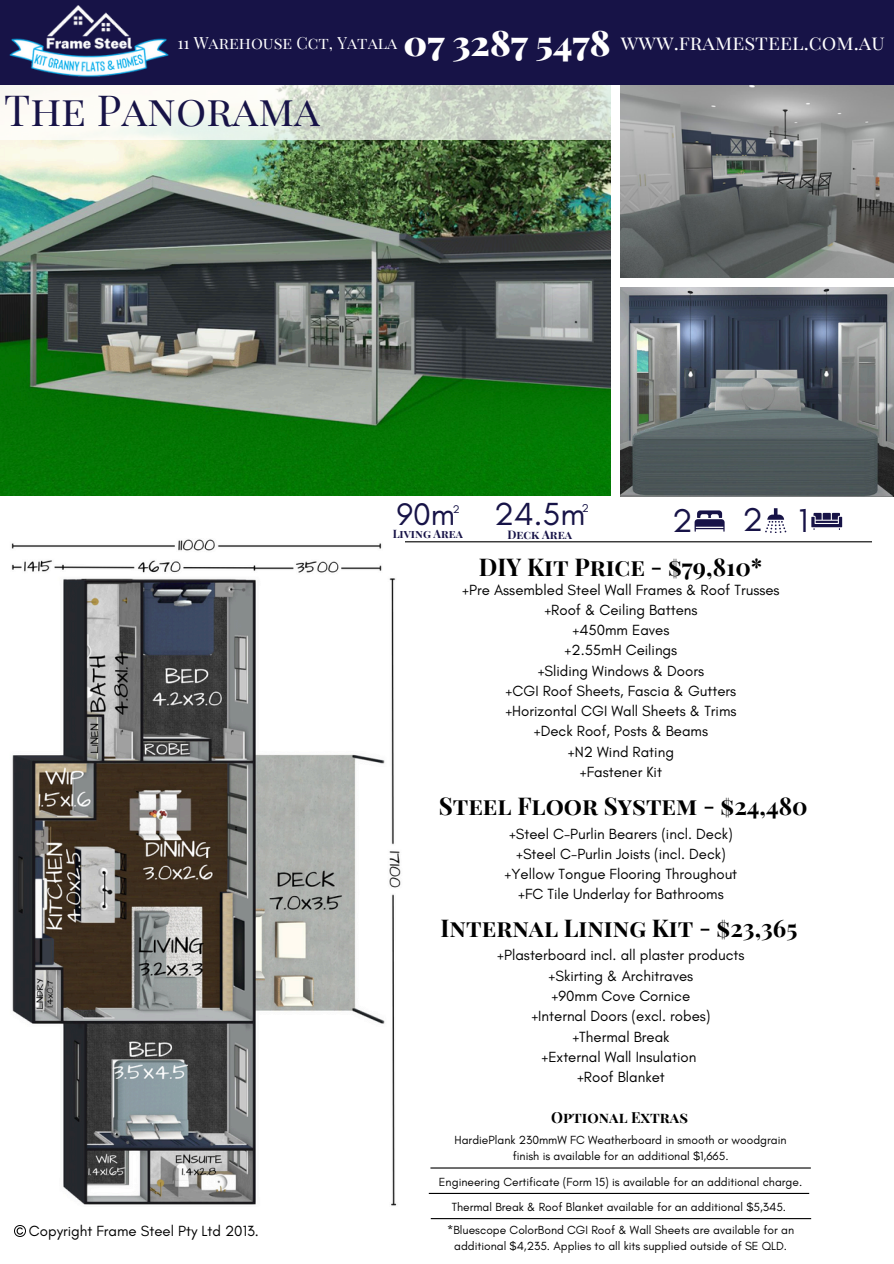
<style>
.page{position:relative;width:894px;height:1264px;background:#fff}
.page>*{position:absolute;margin:0;border:0;box-sizing:border-box;transform-origin:0 0}
.t1{font:42px "Playfair Display SC";color:#171347}
.t2{font:900 35.25px "Playfair Display";color:#fff}
.t3{font:33.6px "Glacial Indifference";color:#171347}
.t4{font:32.55px "Glacial Indifference";color:#171347}
.t5{font:31.8px "Glacial Indifference";color:#171347}
.t6{font:700 24px "Playfair Display SC";color:#000}
.t7{font:20.25px "Playfair Display SC";color:#fff}
.t8{font:16.5px "Playfair Display SC";color:#fff}
.t9{font:15px "Glacial Indifference";color:#000}
.t10{font:700 15px "Playfair Display SC";color:#000}
.t11{font:12px/16px "Glacial Indifference";color:#000;text-align:center}
.t12{font:700 11.7px "Playfair Display SC";color:#171347}
.t13{font:11.7px "Glacial Indifference";color:#171347}
.t14{font:700 11.4px "Playfair Display SC";color:#171347}
.t15{font:11.4px "Glacial Indifference";color:#171347}
</style>
<div class="page">
<img style="left:0;top:139px;width:610px;height:356px">
<img style="left:620px;top:85px;width:272px;height:192px">
<svg style="left:0;top:85px;width:610px;height:54px"></svg>
<div style="left:0;top:0;width:893px;height:85px;background:#171347"></div>
<img style="left:9px;top:5px;width:160px;height:72px">
<img style="left:620px;top:288px;width:272px;height:208px">
<hr style="left:381px;top:541px;width:490px;height:1px;background:#000">
<svg style="left:694px;top:510px;width:30px;height:21px"></svg>
<svg style="left:811px;top:513px;width:30px;height:17px"></svg>
<svg style="left:765px;top:508px;width:21px;height:25px"></svg>
<hr style="left:430px;top:1167px;width:380px;height:1px;background:#000">
<hr style="left:430px;top:1217px;width:380px;height:2px;background:#000">
<svg style="left:14px;top:1225px;width:12px;height:11px"></svg>
<img style="left:11px;top:539px;width:393px;height:667px">
<hr style="left:428px;top:1192px;width:381px;height:1px;background:#000">
<p class="t8" style="left:177px;top:31px;width:221px">11 Warehouse Cct, Yatala</p>
<p class="t2" style="left:403px;top:18px;width:208px">07 3287 5478</p>
<p class="t7" style="left:620px;top:28px;width:265px">www.framesteel.com.au</p>
<h4 class="t1" style="left:4px;top:81px;width:317px">The Panorama</h4>
<p class="t9" style="left:29px;top:1221px;width:231px">Copyright Frame Steel Pty Ltd 2013.</p>
<h2 class="t5" style="left:397px;top:494px;width:60px">90m</h2>
<h5 class="t15" style="left:452px;top:502px;width:8px">2</h5>
<p class="t14" style="left:392px;top:525px;width:72px">Living Area</p>
<p class="t4" style="left:494px;top:494px;width:93px">24.5m</p>
<p class="t13" style="left:581px;top:501px;width:9px">2</p>
<h1 class="t12" style="left:507px;top:526px;width:66px">Deck Area</h1>
<p class="t3" style="left:672px;top:499px;width:22px">2</p>
<p class="t3" style="left:742px;top:499px;width:22px">2</p>
<h3 class="t3" style="left:798px;top:500px;width:11px">1</h3>
<p class="t6" style="left:479px;top:550px;width:285px">DIY Kit Price - $79,810*</p>
<p class="t9" style="left:462px;top:580px;width:319px">+Pre Assembled Steel Wall Frames &amp; Roof Trusses</p>
<p class="t9" style="left:544px;top:600px;width:155px">+Roof &amp; Ceiling Battens</p>
<p class="t9" style="left:572px;top:621px;width:98px">+450mm Eaves</p>
<p class="t9" style="left:564px;top:641px;width:114px">+2.55mH Ceilings</p>
<p class="t9" style="left:537px;top:661px;width:168px">+Sliding Windows &amp; Doors</p>
<p class="t9" style="left:505px;top:681px;width:232px">+CGI Roof Sheets, Fascia &amp; Gutters</p>
<p class="t9" style="left:505px;top:702px;width:232px">+Horizontal CGI Wall Sheets &amp; Trims</p>
<p class="t9" style="left:533px;top:722px;width:176px">+Deck Roof, Posts &amp; Beams</p>
<p class="t9" style="left:567px;top:742px;width:107px">+N2 Wind Rating</p>
<h4 class="t9" style="left:579px;top:762px;width:84px">+Fastener Kit</h4>
<h4 class="t6" style="left:438px;top:789px;width:370px">Steel Floor System - $24,480</h4>
<p class="t9" style="left:509px;top:824px;width:225px">+Steel C-Purlin Bearers (incl. Deck)</p>
<p class="t9" style="left:516px;top:844px;width:211px">+Steel C-Purlin Joists (incl. Deck)</p>
<p class="t9" style="left:504px;top:864px;width:234px">+Yellow Tongue Flooring Throughout</p>
<p class="t9" style="left:518px;top:885px;width:207px">+FC Tile Underlay for Bathrooms</p>
<p class="t6" style="left:440px;top:911px;width:358px">Internal Lining Kit - $23,365</p>
<h3 class="t9" style="left:497px;top:946px;width:249px">+Plasterboard incl. all plaster products</h3>
<p class="t9" style="left:548px;top:966px;width:146px">+Skirting &amp; Architraves</p>
<p class="t9" style="left:551px;top:986px;width:140px">+90mm Cove Cornice</p>
<p class="t9" style="left:531px;top:1007px;width:181px">+Internal Doors (excl. robes)</p>
<p class="t9" style="left:572px;top:1027px;width:99px">+Thermal Break</p>
<p class="t9" style="left:541px;top:1047px;width:156px">+External Wall Insulation</p>
<p class="t9" style="left:577px;top:1067px;width:89px">+Roof Blanket</p>
<p class="t10" style="left:551px;top:1106px;width:138px">Optional Extras</p>
<p class="t11" style="left:454px;top:1132px;width:333px">HardiePlank 230mmW FC Weatherboard in smooth or woodgrain finish is available for an additional $1,665.</p>
<p class="t11" style="left:439px;top:1173px;width:365px">Engineering Certificate (Form 15) is available for an additional charge.</p>
<p class="t11" style="left:447px;top:1221px;width:348px">*Bluescope ColorBond CGI Roof &amp; Wall Sheets are available for an additional $4,235. Applies to all kits supplied outside of SE QLD.</p>
<p class="t11" style="left:451px;top:1198px;width:336px">Thermal Break &amp; Roof Blanket available for an additional $5,345.</p>
</div>
